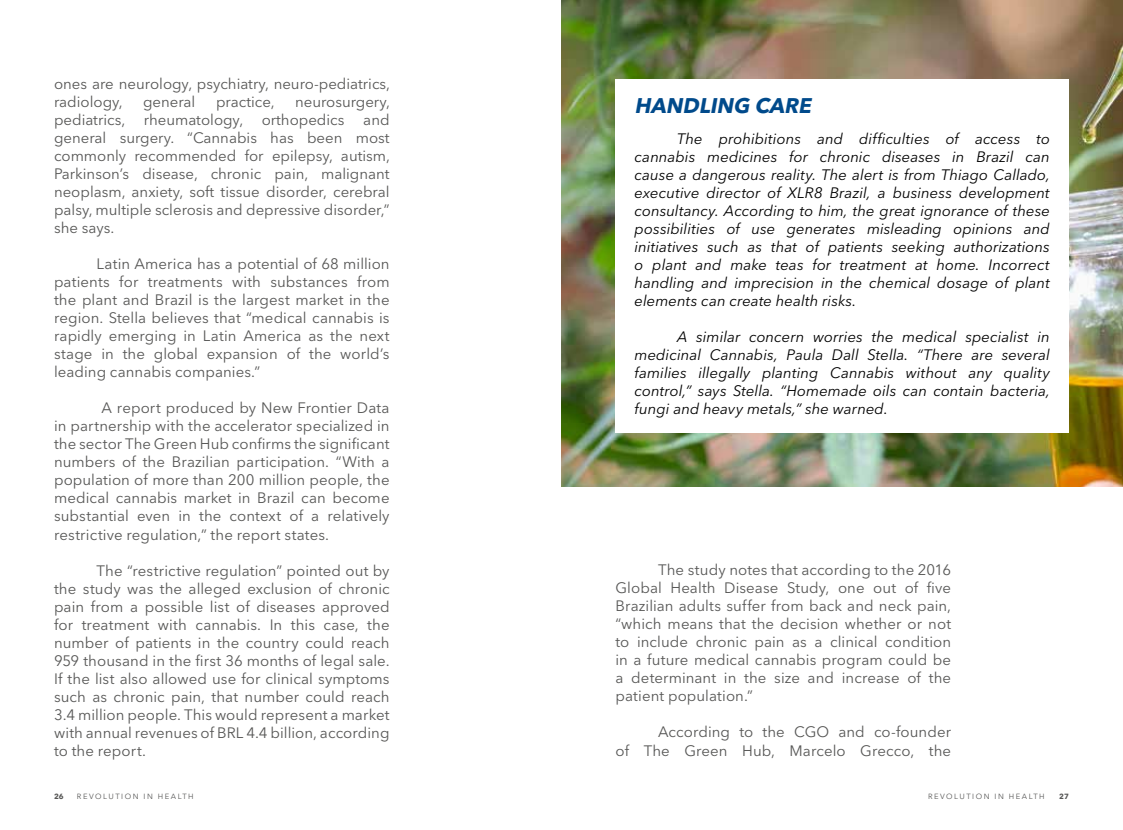
<style>
.page{position:relative;width:1123px;height:830px;background:#fff}
.page>*{position:absolute;margin:0;border:0;box-sizing:border-box;transform-origin:0 0}
.t1{font:italic 700 21px "Avenir Next LT Pro";color:#004a8b}
.t2{font:15px/18px "Avenir Next LT Pro";color:#575756;text-align:justify}
.t3{font:italic 15px/18px "Avenir Next LT Pro";color:#000;text-align:justify}
.t4{font:7.5px "Avenir Next LT Pro";letter-spacing:.2em;color:#575756}
.t5{font:700 7.5px "Avenir Next LT Pro";color:#575756}
</style>
<div class="page">
<img style="left:561px;top:0;width:562px;height:486px">
<div style="left:615px;top:79px;width:454px;height:353px;background:#fff"></div>
<p class="t2" style="left:54px;top:75px;width:337px">ones are neurology, psychiatry, neuro-pediatrics, radiology,</p>
<p class="t2" style="left:143px;top:93px;width:54px">general</p>
<p class="t2" style="left:216px;top:93px;width:60px">practice,</p>
<h1 class="t1" style="left:634px;top:92px;width:182px">HANDLING CARE</h1>
<p class="t3" style="left:634px;top:130px;width:417px;text-indent:43px">The prohibitions and difficulties of access to cannabis medicines for chronic diseases in Brazil can cause a dangerous reality. The alert is from Thiago Callado, executive director of XLR8 Brazil, a business development consultancy. According to him, the great ignorance of these possibilities of use generates misleading opinions and initiatives such as that of patients seeking authorizations o plant and make teas for treatment at home. Incorrect handling and imprecision in the chemical dosage of plant elements can create health risks.</p>
<p class="t3" style="left:634px;top:328px;width:417px;text-indent:43px">A similar concern worries the medical specialist in medicinal Cannabis, Paula Dall Stella. “There are several families illegally planting Cannabis without any quality control,” says Stella. “Homemade oils can contain bacteria, fungi and heavy metals,” she warned.</p>
<p class="t2" style="left:54px;top:93px;width:337px;text-indent:241px">neurosurgery, pediatrics, rheumatology, orthopedics</p>
<p class="t2" style="left:54px;top:111px;width:337px;text-indent:309px">and general surgery. “Cannabis has been most commonly recommended for epilepsy, autism, Parkinson’s disease, chronic pain, malignant neoplasm, anxiety, soft tissue disorder, cerebral palsy, multiple sclerosis and depressive disorder,” she says.</p>
<p class="t2" style="left:54px;top:255px;width:337px;text-indent:43px">Latin America has a potential of 68 million patients for treatments with substances from the plant and Brazil is the largest market in the region. Stella believes that “medical cannabis is rapidly emerging in Latin America as the next stage in the global expansion of the world’s leading cannabis companies.”</p>
<p class="t2" style="left:54px;top:399px;width:337px;text-indent:47px">A report produced by New Frontier Data in partnership with the accelerator specialized in the sector The Green Hub confirms the significant numbers of the Brazilian participation. “With a population of more than 200 million people, the medical cannabis market in Brazil can become substantial even in the context of a relatively restrictive regulation,” the report states.</p>
<p class="t2" style="left:54px;top:561px;width:337px;text-indent:43px">The “restrictive regulation” pointed out by the study was the alleged exclusion of chronic pain from a possible list of diseases approved for treatment with cannabis. In this case, the number of patients in the country could reach 959 thousand in the first 36 months of legal sale.<br>If the list also allowed use for clinical symptoms such as chronic pain, that number could reach 3.4 million people. This would represent a market with annual revenues of BRL 4.4 billion, according to the report.</p>
<p class="t2" style="left:615px;top:560px;width:337px;text-indent:43px">The study notes that according to the 2016<br>Global Health Disease Study, one out of five Brazilian adults suffer from back and neck pain, “which means that the decision whether or not to include chronic pain as a clinical condition in a future medical cannabis program could be a determinant in the size and increase of the patient population.”</p>
<p class="t2" style="left:615px;top:722px;width:337px;text-align:right">According to the CGO and co-founder<br>of The Green Hub, Marcelo Grecco, the</p>
<p class="t5" style="left:54px;top:790px;width:11px">26</p>
<p class="t4" style="left:77px;top:791px;width:118px">REVOLUTION IN HEALTH</p>
<p class="t4" style="left:928px;top:791px;width:118px">REVOLUTION IN HEALTH</p>
<p class="t5" style="left:1059px;top:790px;width:11px">27</p>
</div>
